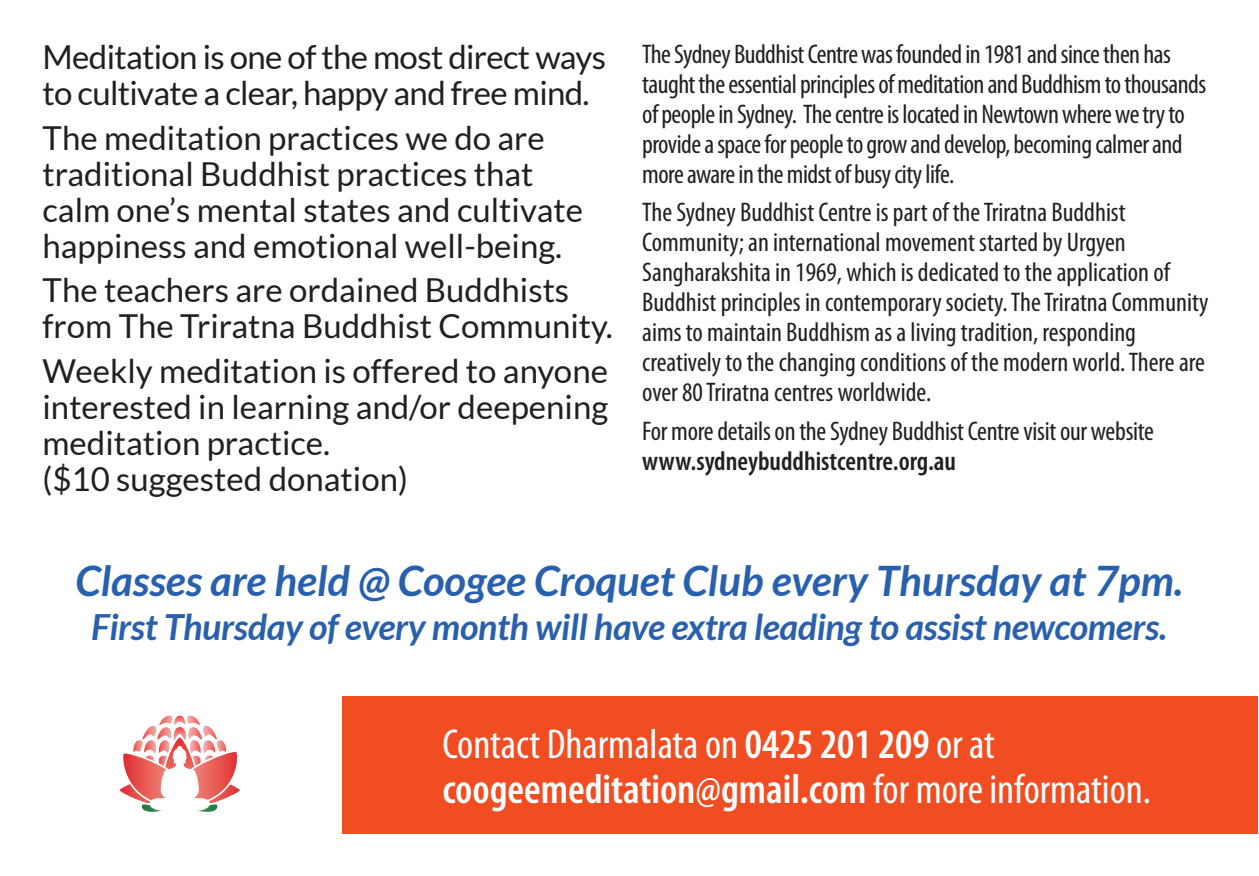
<style>
.page{position:relative;width:1259px;height:876px;background:#fff}
.page>*{position:absolute;margin:0;border:0;box-sizing:border-box;transform-origin:0 0}
.t1{font:condensed 42px/44.4px "Myriad Pro";color:#fff}
.t2{font:italic 700 42px "Lato";color:#2960ad}
.t3{font:italic 700 36px "Lato";letter-spacing:-.01em;color:#2960ad}
.t4{font:33px/36px "Lato";color:#231f20}
.t5{font:33px/36px "Lato";letter-spacing:-.02em;color:#231f20}
.t6{font:condensed 27px/30px "Myriad Pro";letter-spacing:-.01em;color:#231f20}
.t7{font:600 condensed 27px "Myriad Pro";color:#231f20}
.s1{font-weight:600}
</style>
<div class="page">
<div style="left:342px;top:696px;width:915px;height:137px;background:#f04d22"></div>
<div style="left:9px;top:607px;width:342px;height:269px;background:#fff"></div>
<svg style="left:119px;top:716px;width:121px;height:96px"></svg>
<p class="t5" style="left:43px;top:38px;width:565px">Meditation is one of the most direct ways to cultivate a clear, happy and free mind.</p>
<p class="t4" style="left:43px;top:119px;width:542px">The meditation practices we do are traditional Buddhist practices that calm one’s mental states and cultivate happiness and emotional well-being.</p>
<p class="t4" style="left:43px;top:271px;width:572px">The teachers are ordained Buddhists from The Triratna Buddhist Community.</p>
<p class="t4" style="left:43px;top:352px;width:567px">Weekly meditation is offered to anyone interested in learning and/or deepening meditation practice.<br>($10 suggested donation)</p>
<p class="t6" style="left:642px;top:39px;width:565px">The Sydney Buddhist Centre was founded in 1981 and since then has taught the essential principles of meditation and Buddhism to thousands of people in Sydney. The centre is located in Newtown where we try to provide a space for people to grow and develop, becoming calmer and more aware in the midst of busy city life.</p>
<p class="t6" style="left:642px;top:197px;width:568px">The Sydney Buddhist Centre is part of the Triratna Buddhist Community; an international movement started by Urgyen Sangharakshita in 1969, which is dedicated to the application of Buddhist principles in contemporary society. The Triratna Community aims to maintain Buddhism as a living tradition, responding creatively to the changing conditions of the modern world. There are over 80 Triratna centres worldwide.</p>
<p class="t6" style="left:642px;top:415px;width:513px">For more details on the Sydney Buddhist Centre visit our website</p>
<p class="t7" style="left:642px;top:444px;width:315px">www.sydneybuddhistcentre.org.au</p>
<h1 class="t2" style="left:75px;top:554px;width:1109px">Classes are held @ Coogee Croquet Club every Thursday at 7pm.</h1>
<h2 class="t3" style="left:91px;top:605px;width:1077px">First Thursday of every month will have extra leading to assist newcomers.</h2>
<h1 class="t1" style="left:442px;top:721px;width:710px">Contact Dharmalata on <span class="s1">0425 201 209</span> or at <span class="s1">coogeemeditation@gmail.com</span> for more information.</h1>
</div>
